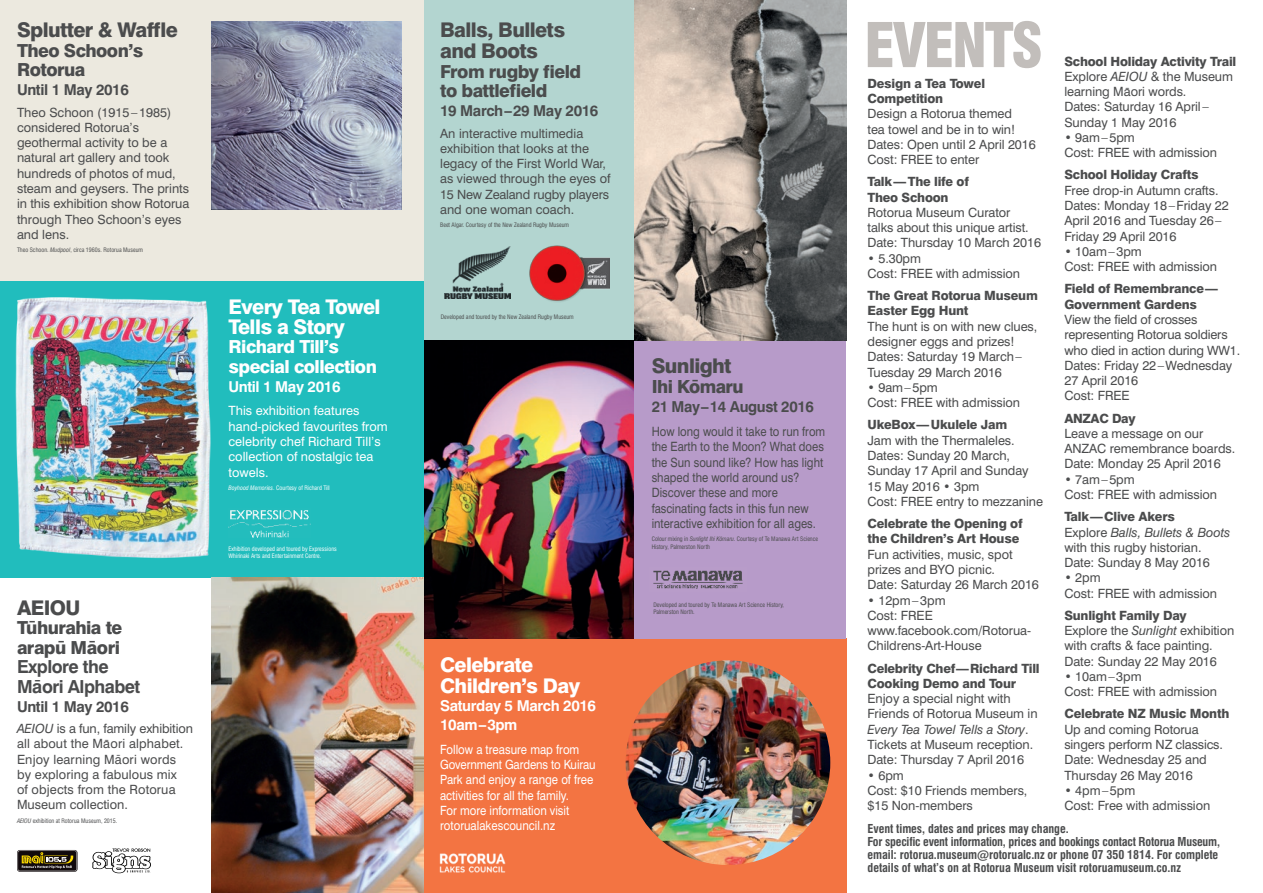
<style>
.page{position:relative;width:1263px;height:893px;background:#fff}
.page>*{position:absolute;margin:0;border:0;box-sizing:border-box;transform-origin:0 0}
.t1{font:900 condensed 60px "Swiss 721 BT";letter-spacing:-.045em;color:#c2bebb}
.t2{font:800 20.25px/21px "Swiss 721 BT";letter-spacing:-.03em;color:#4b4c4d}
.t3{font:800 20.25px/21px "Swiss 721 BT";letter-spacing:-.03em;color:#fff}
.t4{font:800 18.15px "Swiss 721 BT";letter-spacing:-.03em;color:#4b4c4d}
.t5{font:800 18px/19.5px "Swiss 721 BT";letter-spacing:-.03em;color:#4b4c4d}
.t6{font:800 18px/19.5px "Swiss 721 BT";letter-spacing:-.03em;color:#fff}
.t7{font:700 18px/19.5px "Swiss 721 BT";letter-spacing:-.03em;color:#4b4c4d}
.t8{font:700 15.15px "Swiss 721 BT";letter-spacing:-.025em;color:#4b4c4d}
.t9{font:700 15px "Swiss 721 BT";letter-spacing:-.025em;color:#4b4c4d}
.t10{font:700 15px/18.8px "Swiss 721 BT";letter-spacing:-.025em;color:#fff}
.t11{font:12.75px/15.3px "Swiss 721 BT";letter-spacing:-.005em;color:#4b4c4d}
.t12{font:800 12.75px/15.3px "Swiss 721 BT";letter-spacing:-.015em;color:#4b4c4d}
.t13{font:12.75px/15.5px "Swiss 721 BT";letter-spacing:-.005em;color:#4b4c4d;scale:.88 1}
.t14{font:12.75px/15.3px "Swiss 721 BT";color:#fff;scale:.89 1}
.t15{font:12.75px/15.3px "Swiss 721 BT";color:#fff}
.t16{font:700 condensed 12px/12.8px "Swiss 721 BT";letter-spacing:-.005em;color:#4b4c4d}
.t17{font:condensed 6px/7.2px "Swiss 721 BT";color:#4b4c4d}
.t18{font:condensed 6px/7.2px "Swiss 721 BT";color:#fff}
.s1{font-style:italic}
.s2{font-size:15px}
.s3{font-weight:800}
</style>
<div class="page">
<div style="left:423px;top:0;width:423px;height:340px;background:#b3d5d0"></div>
<div style="left:423px;top:638px;width:423px;height:255px;background:#f37442"></div>
<img style="left:423px;top:340px;width:212px;height:298px">
<div style="left:635px;top:340px;width:211px;height:298px;background:#b79bc9"></div>
<img style="left:653px;top:570px;width:90px;height:19px">
<img style="left:626px;top:660px;width:204px;height:205px;border-radius:102px">
<div style="left:0;top:0;width:423px;height:281px;background:#ece9df"></div>
<div style="left:0;top:281px;width:423px;height:296px;background:#21bdbd"></div>
<img style="left:212px;top:21px;width:189px;height:188px">
<img style="left:212px;top:577px;width:211px;height:316px">
<img style="left:15px;top:297px;width:196px;height:262px">
<svg style="left:17px;top:850px;width:61px;height:22px"></svg>
<svg style="left:18px;top:850px;width:59px;height:21px"></svg>
<svg style="left:92px;top:848px;width:59px;height:25px"></svg>
<img style="left:229px;top:510px;width:81px;height:27px">
<img style="left:635px;top:0;width:211px;height:340px">
<img style="left:444px;top:247px;width:66px;height:51px">
<img style="left:529px;top:245px;width:80px;height:57px">
<img style="left:439px;top:853px;width:67px;height:20px">
<h2 class="t2" style="left:17px;top:20px;width:162px">Splutter &amp; Waffle</h2>
<h3 class="t5" style="left:17px;top:41px;width:128px">Theo Schoon’s<br>Rotorua</h3>
<p class="t9" style="left:17px;top:81px;width:113px">Until 1 May 2016</p>
<p class="t11" style="left:17px;top:104px;width:174px">Theo Schoon (1915–1985) considered Rotorua’s geothermal activity to be a natural art gallery and took hundreds of photos of mud, steam and geysers. The prints in this exhibition show Rotorua through Theo Schoon’s eyes and lens.</p>
<p class="t17" style="left:17px;top:246px;width:128px">Theo Schoon. <span class="s1">Mudpool</span>, circa 1960s. Rotorua Museum</p>
<h2 class="t2" style="left:17px;top:597px;width:65px">AEIOU</h2>
<h3 class="t5" style="left:17px;top:618px;width:107px">Tu¯hurahia te arapu¯ Ma¯ori</h3>
<h3 class="t7" style="left:17px;top:657px;width:125px">Explore the<br>Ma¯ori Alphabet</h3>
<p class="t9" style="left:17px;top:697px;width:113px">Until 1 May 2016</p>
<p class="t11" style="left:17px;top:721px;width:177px"><span class="s1">AEIOU</span> is a fun, family exhibition all about the Ma<sup>-</sup>ori alphabet.<br>Enjoy learning Ma<sup>-</sup>ori words by exploring a fabulous mix<br>of objects from the Rotorua<br>Museum collection.</p>
<p class="t17" style="left:17px;top:817px;width:102px"><span class="s1">AEIOU</span> exhibition at Rotorua Museum, 2015.</p>
<h2 class="t3" style="left:229px;top:297px;width:153px;line-height:19.5px">Every Tea Towel<br>Tells a Story</h2>
<h3 class="t6" style="left:229px;top:337px;width:150px">Richard Till’s special collection</h3>
<p class="t10" style="left:229px;top:377px;width:113px">Until 1 May 2016</p>
<p class="t15" style="left:229px;top:403px;width:161px">This exhibition features hand-picked favourites from celebrity chef Richard Till’s collection of nostalgic tea towels.</p>
<p class="t18" style="left:229px;top:484px;width:103px"><span class="s1">Boyhood Memories</span>. Courtesy of Richard Till</p>
<p class="t18" style="left:229px;top:545px;width:110px">Exhibition developed and toured by Expressions<br>Whirinaki Arts and Entertainment Centre.</p>
<h2 class="t2" style="left:440px;top:20px;width:127px">Balls, Bullets and Boots</h2>
<h3 class="t5" style="left:440px;top:62px;width:142px">From rugby field to battlefield</h3>
<p class="t9" style="left:440px;top:102px;width:160px">19 March–29 May 2016</p>
<p class="t11" style="left:440px;top:125px;width:172px">An interactive multimedia exhibition that looks at the legacy of the First World War, as viewed through the eyes of<br>15 New Zealand rugby players and one woman coach.</p>
<p class="t17" style="left:440px;top:221px;width:130px">Beet Algar. Courtesy of the New Zealand Rugby Museum</p>
<p class="t17" style="left:441px;top:313px;width:135px">Developed and toured by the New Zealand Rugby Museum</p>
<h2 class="t3" style="left:440px;top:654px;width:141px">Celebrate<br>Children’s Day</h2>
<p class="t10" style="left:440px;top:696px;width:158px">Saturday 5 March 2016<br>10am–3pm</p>
<p class="t14" style="left:440px;top:741px;width:176px">Follow a treasure map from<br>Government Gardens to Kuirau<br>Park and enjoy a range of free activities for all the family.<br>For more information visit rotorualakescouncil.nz</p>
<h2 class="t2" style="left:652px;top:356px;width:81px">Sunlight</h2>
<h3 class="t4" style="left:652px;top:375px;width:94px">Ihi Ko¯maru</h3>
<p class="t8" style="left:652px;top:397px;width:164px">21 May<span class="s2">–</span>14 August 2016</p>
<p class="t13" style="left:652px;top:423px;width:199px">How long would it take to run from the Earth to the Moon? What does the Sun sound like? How has light shaped the world around us?<br>Discover these and more fascinating facts in this fun new interactive exhibition for all ages.</p>
<p class="t17" style="left:652px;top:535px;width:168px">Colour mixing in <span class="s1">Sunlight Ihi Ko¯maru</span>. Courtesy of Te Manawa Art Science<br>History, Palmerston North</p>
<p class="t17" style="left:653px;top:601px;width:132px">Developed and toured by Te Manawa Art Science History,<br>Palmerston North.</p>
<h1 class="t1" style="left:864px;top:9px;width:180px">EVENTS</h1>
<p class="t12" style="left:867px;top:75px;width:119px">Design a Tea Towel<br>Competition</p>
<p class="t11" style="left:867px;top:106px;width:170px">Design a Rotorua themed<br>tea towel and be in to win!<br>Dates: Open until 2 April 2016<br>Cost: FREE to enter</p>
<p class="t12" style="left:867px;top:174px;width:103px">Talk—The life of<br>Theo Schoon</p>
<p class="t11" style="left:867px;top:205px;width:175px">Rotorua Museum Curator<br>talks about this unique artist.<br>Date: Thursday 10 March 2016</p>
<p class="t11" style="left:867px;top:250px;width:154px">• 5.30pm<br>Cost: FREE with admission</p>
<p class="t12" style="left:867px;top:288px;width:172px">The Great Rotorua Museum<br>Easter Egg Hunt</p>
<p class="t11" style="left:867px;top:318px;width:171px">The hunt is on with new clues, designer eggs and prizes!<br>Dates: Saturday 19 March–<br>Tuesday 29 March 2016</p>
<p class="t11" style="left:867px;top:380px;width:154px">• 9am–5pm<br>Cost: FREE with admission</p>
<p class="t12" style="left:867px;top:417px;width:141px">UkeBox—Ukulele Jam</p>
<p class="t11" style="left:867px;top:432px;width:177px">Jam with the Thermaleles.<br>Dates: Sunday 20 March,<br>Sunday 17 April and Sunday<br>15 May 2016 • 3pm<br>Cost: FREE entry to mezzanine</p>
<p class="t12" style="left:867px;top:516px;width:157px">Celebrate the Opening of the Children’s Art House</p>
<p class="t11" style="left:867px;top:546px;width:173px">Fun activities, music, spot prizes and BYO picnic.<br>Date: Saturday 26 March 2016</p>
<p class="t11" style="left:867px;top:592px;width:165px">• 12pm–3pm<br>Cost: FREE www.facebook.com/Rotorua-<br>Childrens-Art-House</p>
<p class="t12" style="left:867px;top:660px;width:174px">Celebrity Chef—Richard Till<br>Cooking Demo and Tour</p>
<p class="t11" style="left:867px;top:691px;width:172px">Enjoy a special night with<br>Friends of Rotorua Museum in<br><span class="s1">Every Tea Towel Tells a Story</span>.<br>Tickets at Museum reception.<br>Date: Thursday 7 April 2016</p>
<p class="t11" style="left:867px;top:767px;width:161px">• 6pm<br>Cost: $10 Friends members, $15 Non-members</p>
<p class="t11" style="left:1064px;top:53px;width:173px"><span class="s3">School Holiday Activity Trail<br></span>Explore <span class="s1">AEIOU</span> &amp; the Museum learning Ma<sup>-</sup>ori words.<br>Dates: Saturday 16 April–<br>Sunday 1 May 2016</p>
<p class="t11" style="left:1064px;top:130px;width:154px">• 9am–5pm<br>Cost: FREE with admission</p>
<p class="t12" style="left:1064px;top:167px;width:136px">School Holiday Crafts</p>
<p class="t11" style="left:1064px;top:182px;width:166px">Free drop-in Autumn crafts.<br>Dates: Monday 18–Friday 22<br>April 2016 and Tuesday 26–<br>Friday 29 April 2016</p>
<p class="t11" style="left:1064px;top:244px;width:154px">• 10am–3pm<br>Cost: FREE with admission</p>
<p class="t12" style="left:1064px;top:281px;width:155px">Field of Remembrance—<br>Government Gardens</p>
<p class="t11" style="left:1064px;top:312px;width:177px">View the field of crosses representing Rotorua soldiers who died in action during WW1.<br>Dates: Friday 22–Wednesday<br>27 April 2016<br>Cost: FREE</p>
<p class="t12" style="left:1064px;top:410px;width:73px">ANZAC Day</p>
<p class="t11" style="left:1064px;top:426px;width:172px">Leave a message on our<br>ANZAC remembrance boards.<br>Date: Monday 25 April 2016</p>
<p class="t11" style="left:1064px;top:471px;width:154px">• 7am–5pm<br>Cost: FREE with admission</p>
<p class="t11" style="left:1064px;top:509px;width:167px"><span class="s3">Talk—Clive Akers<br></span>Explore <span class="s1">Balls, Bullets &amp; Boots </span>with this rugby historian.<br>Date: Sunday 8 May 2016</p>
<p class="t11" style="left:1064px;top:570px;width:154px">• 2pm<br>Cost: FREE with admission</p>
<p class="t11" style="left:1064px;top:607px;width:171px"><span class="s3">Sunlight Family Day<br></span>Explore the <span class="s1">Sunlight</span> exhibition with crafts &amp; face painting.<br>Date: Sunday 22 May 2016</p>
<p class="t11" style="left:1064px;top:669px;width:154px">• 10am–3pm<br>Cost: FREE with admission</p>
<p class="t12" style="left:1064px;top:706px;width:166px">Celebrate NZ Music Month</p>
<p class="t11" style="left:1064px;top:721px;width:160px">Up and coming Rotorua singers perform NZ classics.<br>Date: Wednesday 25 and<br>Thursday 26 May 2016</p>
<p class="t11" style="left:1064px;top:783px;width:147px">• 4pm–5pm<br>Cost: Free with admission</p>
<p class="t16" style="left:867px;top:823px;width:354px">Event times, dates and prices may change.<br>For specific event information, prices and bookings contact Rotorua Museum, email: rotorua.museum@rotorualc.nz or phone 07 350 1814. For complete details of what’s on at Rotorua Museum visit rotoruamuseum.co.nz</p>
</div>
